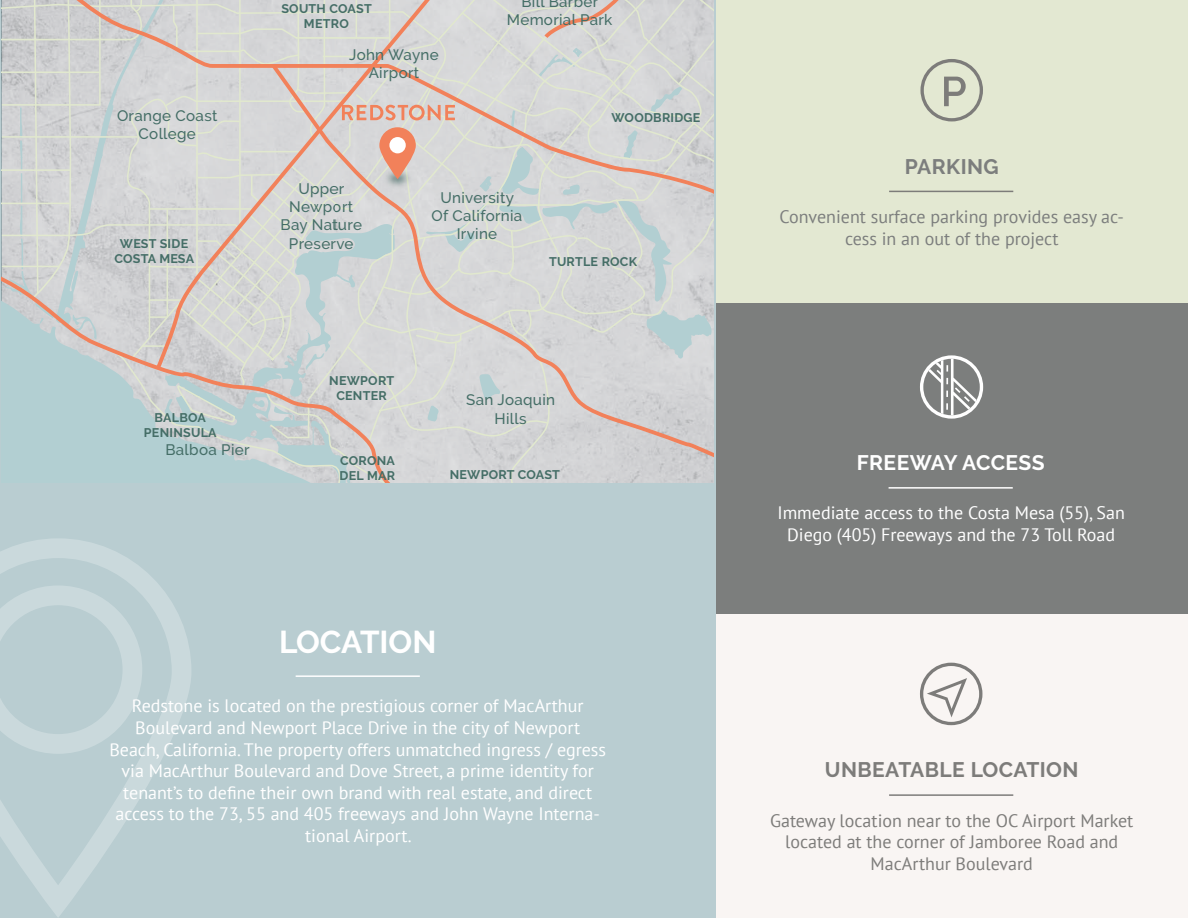
<style>
.page{position:relative;width:1188px;height:918px;background:#fff}
.page>*{position:absolute;margin:0;border:0;box-sizing:border-box;transform-origin:0 0}
.t1{font:700 31.5px "Raleway";color:#fff}
.t2{font:700 21px "Raleway";letter-spacing:.02em;color:#7d7c7a}
.t3{font:700 21px "Raleway";letter-spacing:.02em;color:#fff}
.t4{font:700 21px "Raleway";letter-spacing:.02em;color:#7c7e7d}
.t5{font:18px/21.6px "PT Sans";color:#fff;text-align:center}
.t6{font:18px/21.6px "PT Sans";color:#7d7c7a;text-align:center}
.t7{font:18px/21.6px "PT Sans";color:#7c7e7d;text-align:center}
.t8{font:500 15.15px/18.1px "Raleway";letter-spacing:.02em;color:#456e67;text-align:center}
.t9{font:700 12.45px/15px "Raleway";letter-spacing:.02em;color:#456e67;text-align:center}
</style>
<div class="page">
<div style="left:716px;top:0;width:472px;height:303px;background:#e3e8d2"></div>
<div style="left:716px;top:303px;width:472px;height:312px;background:#7c7e7d"></div>
<div style="left:716px;top:615px;width:472px;height:303px;background:#f9f5f3"></div>
<svg style="left:920px;top:59px;width:63px;height:62px"></svg>
<hr style="left:889px;top:191px;width:124px;height:1px;background:#7d7c7a">
<hr style="left:889px;top:487px;width:124px;height:2px;background:#fff">
<svg style="left:920px;top:355px;width:63px;height:64px"></svg>
<hr style="left:889px;top:794px;width:124px;height:2px;background:#7d7c7a">
<svg style="left:920px;top:663px;width:62px;height:62px"></svg>
<div style="left:0;top:483px;width:716px;height:435px;background:#b9cdd1"></div>
<svg style="left:2px;top:0;width:712px;height:483px;background:#d1d2d1"></svg>
<svg style="left:0;top:539px;width:191px;height:378px"></svg>
<svg style="left:0;top:585px;width:142px;height:169px"></svg>
<hr style="left:296px;top:675px;width:124px;height:2px;background:#fff">
<p class="t8" style="left:117px;top:106px;width:102px">Orange Coast<br>College</p>
<p class="t9" style="left:114px;top:237px;width:81px">WEST SIDE<br>COSTA MESA</p>
<p class="t9" style="left:281px;top:1px;width:92px">SOUTH COAST<br>METRO</p>
<p class="t8" style="left:349px;top:45px;width:91px">John Wayne<br>Airport</p>
<p class="t8" style="left:507px;top:-8px;width:107px">Bill Barber<br>Memorial Park</p>
<p class="t9" style="left:612px;top:110px;width:90px">WOODBRIDGE</p>
<p class="t8" style="left:281px;top:180px;width:83px">Upper<br>Newport<br>Bay Nature<br>Preserve</p>
<p class="t8" style="left:432px;top:188px;width:92px">University<br>Of California<br>Irvine</p>
<p class="t9" style="left:549px;top:255px;width:90px">TURTLE ROCK</p>
<p class="t9" style="left:144px;top:410px;width:74px">BALBOA<br>PENINSULA</p>
<p class="t8" style="left:165px;top:441px;width:86px">Balboa Pier</p>
<p class="t9" style="left:329px;top:373px;width:66px">NEWPORT<br>CENTER</p>
<p class="t9" style="left:340px;top:453px;width:57px;text-align:left">CORONA<br>DEL MAR</p>
<p class="t8" style="left:466px;top:391px;width:90px">San Joaquin<br>Hills</p>
<p class="t9" style="left:450px;top:467px;width:112px">NEWPORT COAST</p>
<p class="t1" style="left:279px;top:624px;width:159px">LOCATION</p>
<p class="t5" style="left:109px;top:695px;width:498px">Redstone is located on the prestigious corner of MacArthur Boulevard and Newport Place Drive in the city of Newport Beach, California. The property offers unmatched ingress / egress via MacArthur Boulevard and Dove Street, a prime identity for tenant’s to define their own brand with real estate, and direct access to the 73, 55 and 405 freeways and John Wayne Interna&shy;tional Airport.</p>
<p class="t4" style="left:905px;top:154px;width:96px">PARKING</p>
<p class="t7" style="left:780px;top:205px;width:346px">Convenient surface parking provides easy ac&shy;cess in an out of the project</p>
<p class="t3" style="left:857px;top:451px;width:189px">FREEWAY ACCESS</p>
<p class="t5" style="left:777px;top:502px;width:349px">Immediate access to the Costa Mesa (55), San<br>Diego (405) Freeways and the 73 Toll Road</p>
<p class="t2" style="left:825px;top:758px;width:255px">UNBEATABLE LOCATION</p>
<p class="t6" style="left:770px;top:809px;width:365px">Gateway location near to the OC Airport Market located at the corner of Jamboree Road and<br>MacArthur Boulevard</p>
</div>
